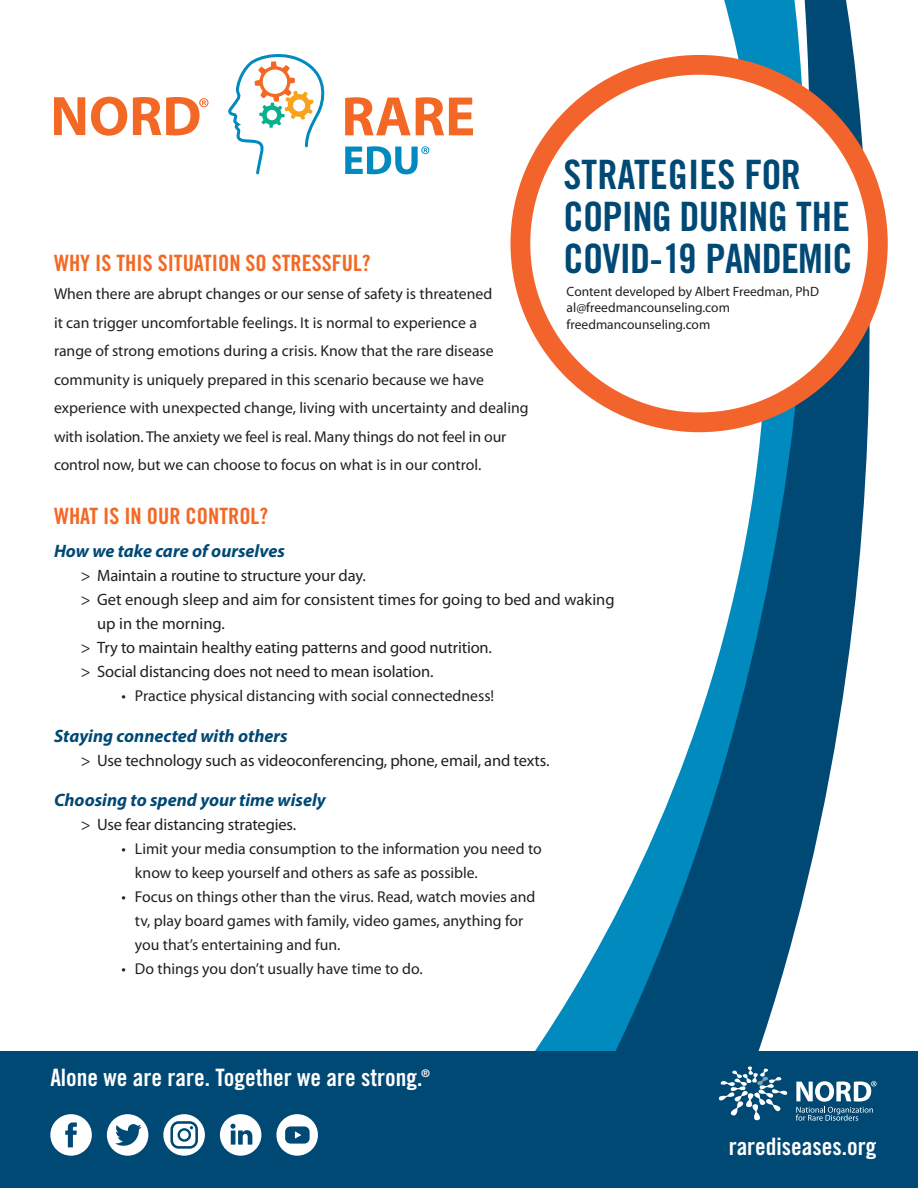
<style>
.page{position:relative;width:918px;height:1188px;background:#fff}
.page>*{position:absolute;margin:0;border:0;box-sizing:border-box;transform-origin:0 0}
.t1{font:40.5px/42px "Trade Gothic LT Std Bd Cn 20";letter-spacing:-.02em;color:#004975}
.t2{font:24px "Trade Gothic LT Std Bd Cn 20";color:#fff}
.t3{font:22.5px "Trade Gothic LT Std Bd Cn 20";color:#f36824}
.t4{font:italic 700 18px "Myriad Pro";color:#004975}
.t5{font:16.5px "Myriad Pro";letter-spacing:-.01em;color:#231f20}
.t6{font:15.75px/28.5px "Myriad Pro";color:#231f20}
.t7{font:13.5px/16.2px "Myriad Pro";color:#231f20}
.t8{font:10.5px "Trade Gothic LT Std Bd Cn 20";color:#fff}
</style>
<div class="page">
<svg style="left:563px;top:0;width:325px;height:1051px"></svg>
<div style="left:510px;top:55px;width:378px;height:377px;background:#f2642b;border-radius:50%"></div>
<div style="left:530px;top:75px;width:338px;height:337px;background:#fff;border-radius:50%"></div>
<svg style="left:54px;top:97px;width:31px;height:38px"></svg>
<svg style="left:91px;top:97px;width:36px;height:39px"></svg>
<svg style="left:133px;top:97px;width:76px;height:38px"></svg>
<svg style="left:345px;top:97px;width:128px;height:38px"></svg>
<svg style="left:345px;top:146px;width:84px;height:28px"></svg>
<svg style="left:228px;top:54px;width:97px;height:121px"></svg>
<div style="left:0;top:1051px;width:918px;height:137px;background:#004975"></div>
<svg style="left:796px;top:1081px;width:81px;height:40px"></svg>
<svg style="left:719px;top:1066px;width:68px;height:54px"></svg>
<div style="left:107px;top:1114px;width:41px;height:42px;background:#fff;border-radius:50%"></div>
<svg style="left:115px;top:1124px;width:27px;height:22px"></svg>
<div style="left:163px;top:1114px;width:42px;height:42px;background:#fff;border-radius:50%"></div>
<svg style="left:170px;top:1121px;width:28px;height:28px"></svg>
<div style="left:220px;top:1114px;width:41px;height:42px;background:#fff;border-radius:50%"></div>
<svg style="left:230px;top:1124px;width:22px;height:21px"></svg>
<div style="left:276px;top:1114px;width:42px;height:42px;background:#fff;border-radius:50%"></div>
<svg style="left:285px;top:1126px;width:25px;height:18px"></svg>
<div style="left:50px;top:1114px;width:42px;height:42px;background:#fff;border-radius:50%"></div>
<svg style="left:65px;top:1122px;width:12px;height:25px"></svg>
<h1 class="t1" style="left:564px;top:154px;width:288px">STRATEGIES FOR<br>COPING DURING THE</h1>
<h3 class="t3" style="left:54px;top:249px;width:318px">WHY IS THIS SITUATION SO STRESSFUL?</h3>
<h1 class="t1" style="left:564px;top:238px;width:291px">COVID-19 PANDEMIC</h1>
<p class="t6" style="left:54px;top:280px;width:476px">When there are abrupt changes or our sense of safety is threatened<br>it can trigger uncomfortable feelings. It is normal to experience a<br>range of strong emotions during a crisis. Know that the rare disease community is uniquely prepared in this scenario because we have experience with unexpected change, living with uncertainty and dealing with isolation. The anxiety we feel is real. Many things do not feel in our control now, but we can choose to focus on what is in our control.</p>
<h3 class="t3" style="left:54px;top:503px;width:216px">WHAT IS IN OUR CONTROL?</h3>
<p class="t4" style="left:54px;top:540px;width:233px">How we take care of ourselves</p>
<p class="t5" style="left:81px;top:567px;width:286px">&gt; Maintain a routine to structure your day.</p>
<p class="t5" style="left:81px;top:591px;width:535px">&gt; Get enough sleep and aim for consistent times for going to bed and waking</p>
<p class="t5" style="left:97px;top:615px;width:129px">up in the morning.</p>
<p class="t5" style="left:81px;top:639px;width:413px">&gt; Try to maintain healthy eating patterns and good nutrition.</p>
<p class="t5" style="left:81px;top:663px;width:354px">&gt; Social distancing does not need to mean isolation.</p>
<p class="t6" style="left:122px;top:682px;width:374px">• Practice physical distancing with social connectedness!</p>
<p class="t4" style="left:54px;top:724px;width:235px">Staying connected with others</p>
<p class="t5" style="left:81px;top:751px;width:470px">&gt; Use technology such as videoconferencing, phone, email, and texts.</p>
<p class="t4" style="left:54px;top:789px;width:273px">Choosing to spend your time wisely</p>
<p class="t5" style="left:81px;top:816px;width:217px">&gt; Use fear distancing strategies.</p>
<p class="t6" style="left:135px;top:837px;width:408px;line-height:24px;text-indent:-13px">• Limit your media consumption to the information you need to know to keep yourself and others as safe as possible.</p>
<p class="t6" style="left:135px;top:885px;width:402px;line-height:24px;text-indent:-13px">• Focus on things other than the virus. Read, watch movies and tv, play board games with family, video games, anything for you that’s entertaining and fun.</p>
<p class="t6" style="left:122px;top:955px;width:303px">• Do things you don’t usually have time to do.</p>
<p class="t7" style="left:567px;top:284px;width:254px">Content developed by Albert Freedman, PhD al@freedmancounseling.com freedmancounseling.com</p>
<h2 class="t2" style="left:50px;top:1063px;width:374px">Alone we are rare. Together we are strong.</h2>
<p class="t8" style="left:422px;top:1067px;width:10px">®</p>
<h2 class="t2" style="left:729px;top:1132px;width:149px">rarediseases.org</h2>
</div>
